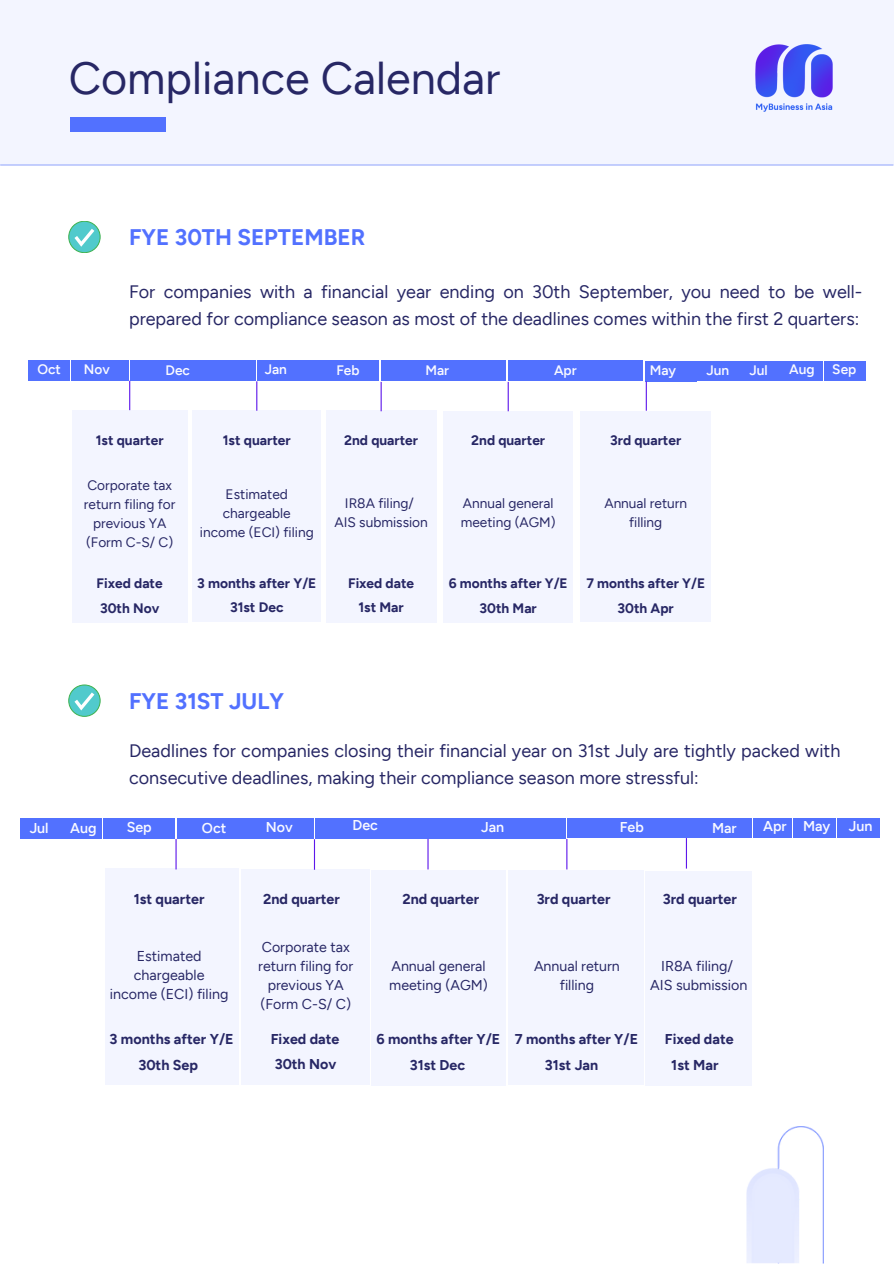
<style>
.page{position:relative;width:894px;height:1264px;background:#fff}
.page>*{position:absolute;margin:0;border:0;box-sizing:border-box;transform-origin:0 0}
.t1{font:45px "Oak Sans";color:#272765}
.t2{font:700 22.5px "Oak Sans";color:#5271ff}
.t3{font:18px/27px "Oak Sans";color:#272765}
.t4{font:14.25px/18.9px "Oak Sans";color:#272765;text-align:center}
.t5{font:700 14.25px "Oak Sans";color:#272765}
.t6{font:600 14.25px "Oak Sans";color:#f9faff}
.t7{font:13.8px/19.2px "Oak Sans";color:#272765;text-align:center}
.t8{font:700 13.8px "Oak Sans";color:#272765}
.t9{font:700 13.65px "Oak Sans";color:#272765}
.t10{font:13.65px/19.2px "Oak Sans";color:#272765;text-align:center}
.t11{font:600 13.65px "Oak Sans";color:#f9faff}
</style>
<div class="page">
<div style="left:0;top:1px;width:893px;height:164px;background:#f3f5ff"></div>
<hr style="left:1px;top:164px;width:891px;height:1px;background:#9aacfd">
<img style="left:755px;top:44px;width:78px;height:68px">
<div style="left:69px;top:685px;width:31px;height:31px;background:#51cacc;border-radius:50%"></div>
<div style="left:69px;top:685px;width:31px;height:31px;border:1px solid #3fb24f;border-radius:50%"></div>
<svg style="left:74px;top:692px;width:20px;height:18px"></svg>
<div style="left:69px;top:221px;width:31px;height:32px;background:#51cacc;border-radius:50%"></div>
<div style="left:69px;top:221px;width:31px;height:32px;border:1px solid #3fb24f;border-radius:50%"></div>
<svg style="left:74px;top:229px;width:20px;height:18px"></svg>
<div style="left:257px;top:361px;width:62px;height:20px;background:#5271ff"></div>
<div style="left:28px;top:360px;width:42px;height:21px;background:#5271ff"></div>
<div style="left:71px;top:361px;width:58px;height:20px;background:#5271ff"></div>
<div style="left:130px;top:361px;width:125px;height:20px;background:#5271ff"></div>
<div style="left:192px;top:410px;width:129px;height:212px;background:#f3f5ff"></div>
<hr style="left:256px;top:381px;width:1px;height:30px;background:#5e17eb">
<div style="left:320px;top:361px;width:59px;height:20px;background:#5271ff"></div>
<div style="left:381px;top:361px;width:125px;height:20px;background:#5271ff"></div>
<div style="left:508px;top:361px;width:134px;height:20px;background:#5271ff"></div>
<div style="left:645px;top:361px;width:51px;height:20px;background:#5271ff"></div>
<div style="left:443px;top:411px;width:130px;height:211px;background:#f3f5ff"></div>
<svg style="left:507px;top:382px;width:1px;height:29px"></svg>
<div style="left:580px;top:411px;width:130px;height:211px;background:#f3f5ff"></div>
<hr style="left:645px;top:381px;width:1px;height:30px;background:#5e17eb">
<div style="left:72px;top:410px;width:115px;height:212px;background:#f3f5ff"></div>
<svg style="left:129px;top:381px;width:1px;height:29px"></svg>
<div style="left:326px;top:410px;width:110px;height:213px;background:#f3f5ff"></div>
<svg style="left:380px;top:382px;width:1px;height:29px"></svg>
<div style="left:177px;top:818px;width:60px;height:20px;background:#5271ff"></div>
<div style="left:20px;top:818px;width:38px;height:21px;background:#5271ff"></div>
<div style="left:59px;top:818px;width:43px;height:21px;background:#5271ff"></div>
<div style="left:103px;top:818px;width:72px;height:21px;background:#5271ff"></div>
<div style="left:105px;top:868px;width:134px;height:217px;background:#f3f5ff"></div>
<hr style="left:175px;top:839px;width:1px;height:30px;background:#5e17eb">
<div style="left:238px;top:818px;width:76px;height:20px;background:#5271ff"></div>
<div style="left:315px;top:818px;width:112px;height:20px;background:#5271ff"></div>
<div style="left:428px;top:818px;width:137px;height:20px;background:#5271ff"></div>
<div style="left:566px;top:818px;width:119px;height:19px;background:#5271ff"></div>
<div style="left:686px;top:818px;width:66px;height:19px;background:#5271ff"></div>
<div style="left:371px;top:870px;width:135px;height:215px;background:#f3f5ff"></div>
<hr style="left:427px;top:839px;width:1px;height:30px;background:#5e17eb">
<div style="left:508px;top:870px;width:135px;height:214px;background:#f3f5ff"></div>
<hr style="left:566px;top:839px;width:1px;height:30px;background:#5e17eb">
<div style="left:241px;top:869px;width:129px;height:215px;background:#f3f5ff"></div>
<hr style="left:314px;top:839px;width:1px;height:30px;background:#5e17eb">
<div style="left:645px;top:870px;width:107px;height:215px;background:#f3f5ff"></div>
<hr style="left:685px;top:838px;width:1px;height:30px;background:#5e17eb">
<div style="left:753px;top:818px;width:38px;height:19px;background:#5271ff"></div>
<div style="left:792px;top:818px;width:43px;height:19px;background:#5271ff"></div>
<div style="left:836px;top:818px;width:43px;height:19px;background:#5271ff"></div>
<div style="left:70px;top:117px;width:95px;height:15px;background:#5271ff"></div>
<img style="left:746px;top:1126px;width:77px;height:137px">
<div style="left:697px;top:361px;width:41px;height:20px;background:#5271ff"></div>
<div style="left:739px;top:361px;width:41px;height:20px;background:#5271ff"></div>
<div style="left:781px;top:361px;width:41px;height:19px;background:#5271ff"></div>
<div style="left:823px;top:361px;width:42px;height:19px;background:#5271ff"></div>
<h4 class="t1" style="left:69px;top:51px;width:433px">Compliance Calendar</h4>
<h2 class="t2" style="left:129px;top:223px;width:238px">FYE 30TH SEPTEMBER</h2>
<h3 class="t3" style="left:129px;top:278px;width:734px">For companies with a financial year ending on 30th September, you need to be well&shy;prepared for compliance season as most of the deadlines comes within the first 2 quarters:</h3>
<h4 class="t11" style="left:37px;top:361px;width:25px">Oct</h4>
<h4 class="t11" style="left:84px;top:361px;width:27px">Nov</h4>
<h4 class="t11" style="left:165px;top:362px;width:26px">Dec</h4>
<h4 class="t11" style="left:265px;top:361px;width:24px">Jan</h4>
<h4 class="t11" style="left:336px;top:362px;width:25px">Feb</h4>
<h4 class="t11" style="left:425px;top:362px;width:25px">Mar</h4>
<p class="t11" style="left:554px;top:362px;width:24px">Apr</p>
<h4 class="t11" style="left:649px;top:362px;width:28px">May</h4>
<p class="t11" style="left:706px;top:362px;width:24px">Jun</p>
<h4 class="t11" style="left:749px;top:361px;width:20px">Jul</h4>
<h4 class="t11" style="left:789px;top:361px;width:27px">Aug</h4>
<h4 class="t11" style="left:832px;top:361px;width:26px">Sep</h4>
<h4 class="t9" style="left:96px;top:432px;width:69px">1st quarter</h4>
<p class="t10" style="left:84px;top:475px;width:93px">Corporate tax return filing for previous YA (Form C-S/ C)</p>
<h4 class="t8" style="left:223px;top:431px;width:69px">1st quarter</h4>
<h4 class="t7" style="left:200px;top:484px;width:115px">Estimated chargeable income (ECI) filing</h4>
<h4 class="t9" style="left:344px;top:432px;width:75px">2nd quarter</h4>
<h4 class="t7" style="left:345px;top:493px;width:70px">IR8A filing/</h4>
<p class="t7" style="left:334px;top:512px;width:95px">AIS submission</p>
<h4 class="t9" style="left:471px;top:432px;width:75px">2nd quarter</h4>
<p class="t10" style="left:460px;top:493px;width:96px;text-align:left">Annual general meeting (AGM)</p>
<h4 class="t9" style="left:610px;top:432px;width:72px">3rd quarter</h4>
<p class="t10" style="left:604px;top:493px;width:84px">Annual return filling</p>
<h4 class="t9" style="left:97px;top:575px;width:68px">Fixed date</h4>
<h4 class="t8" style="left:197px;top:575px;width:121px">3 months after Y/E</h4>
<h4 class="t9" style="left:348px;top:575px;width:68px">Fixed date</h4>
<h4 class="t9" style="left:448px;top:575px;width:120px">6 months after Y/E</h4>
<h4 class="t9" style="left:586px;top:575px;width:120px">7 months after Y/E</h4>
<h4 class="t9" style="left:100px;top:599px;width:61px">30th Nov</h4>
<h4 class="t8" style="left:230px;top:599px;width:55px">31st Dec</h4>
<h4 class="t8" style="left:358px;top:599px;width:47px">1st Mar</h4>
<h4 class="t9" style="left:479px;top:599px;width:59px">30th Mar</h4>
<p class="t9" style="left:617px;top:599px;width:58px">30th Apr</p>
<h4 class="t6" style="left:30px;top:819px;width:20px">Jul</h4>
<h4 class="t6" style="left:70px;top:819px;width:28px">Aug</h4>
<h1 class="t2" style="left:129px;top:687px;width:156px">FYE 31ST JULY</h1>
<p class="t3" style="left:129px;top:736px;width:712px">Deadlines for companies closing their financial year on 31st July are tightly packed with consecutive deadlines, making their compliance season more stressful:</p>
<h4 class="t6" style="left:127px;top:818px;width:26px">Sep</h4>
<h4 class="t6" style="left:202px;top:819px;width:26px">Oct</h4>
<h4 class="t6" style="left:266px;top:818px;width:28px">Nov</h4>
<h4 class="t6" style="left:352px;top:816px;width:27px">Dec</h4>
<h4 class="t6" style="left:481px;top:818px;width:25px">Jan</h4>
<p class="t6" style="left:619px;top:818px;width:26px">Feb</p>
<h4 class="t6" style="left:711px;top:819px;width:26px">Mar</h4>
<h4 class="t6" style="left:762px;top:817px;width:25px">Apr</h4>
<p class="t6" style="left:802px;top:817px;width:29px">May</p>
<h4 class="t6" style="left:848px;top:817px;width:25px">Jun</h4>
<h4 class="t5" style="left:134px;top:890px;width:72px">1st quarter</h4>
<h4 class="t4" style="left:110px;top:946px;width:120px">Estimated chargeable income (ECI) filing</h4>
<h3 class="t5" style="left:263px;top:890px;width:78px">2nd quarter</h3>
<h4 class="t4" style="left:258px;top:937px;width:97px">Corporate tax return filing for previous YA (Form C-S/ C)</h4>
<h4 class="t5" style="left:402px;top:890px;width:78px">2nd quarter</h4>
<h4 class="t4" style="left:389px;top:956px;width:100px;text-align:left">Annual general meeting (AGM)</h4>
<p class="t5" style="left:536px;top:890px;width:75px">3rd quarter</p>
<h4 class="t4" style="left:534px;top:956px;width:87px">Annual return filling</h4>
<h4 class="t5" style="left:662px;top:890px;width:76px">3rd quarter</h4>
<h4 class="t4" style="left:661px;top:956px;width:73px">IR8A filing/</h4>
<p class="t4" style="left:650px;top:975px;width:99px">AIS submission</p>
<h4 class="t5" style="left:110px;top:1030px;width:125px">3 months after Y/E</h4>
<h4 class="t5" style="left:270px;top:1030px;width:70px">Fixed date</h4>
<h2 class="t5" style="left:376px;top:1030px;width:125px">6 months after Y/E</h2>
<h4 class="t5" style="left:514px;top:1030px;width:125px">7 months after Y/E</h4>
<h4 class="t5" style="left:664px;top:1030px;width:70px">Fixed date</h4>
<h4 class="t5" style="left:138px;top:1056px;width:61px">30th Sep</h4>
<h4 class="t5" style="left:275px;top:1055px;width:63px">30th Nov</h4>
<p class="t5" style="left:410px;top:1056px;width:57px">31st Dec</p>
<h4 class="t5" style="left:545px;top:1056px;width:55px">31st Jan</h4>
<h4 class="t5" style="left:671px;top:1056px;width:49px">1st Mar</h4>
</div>
